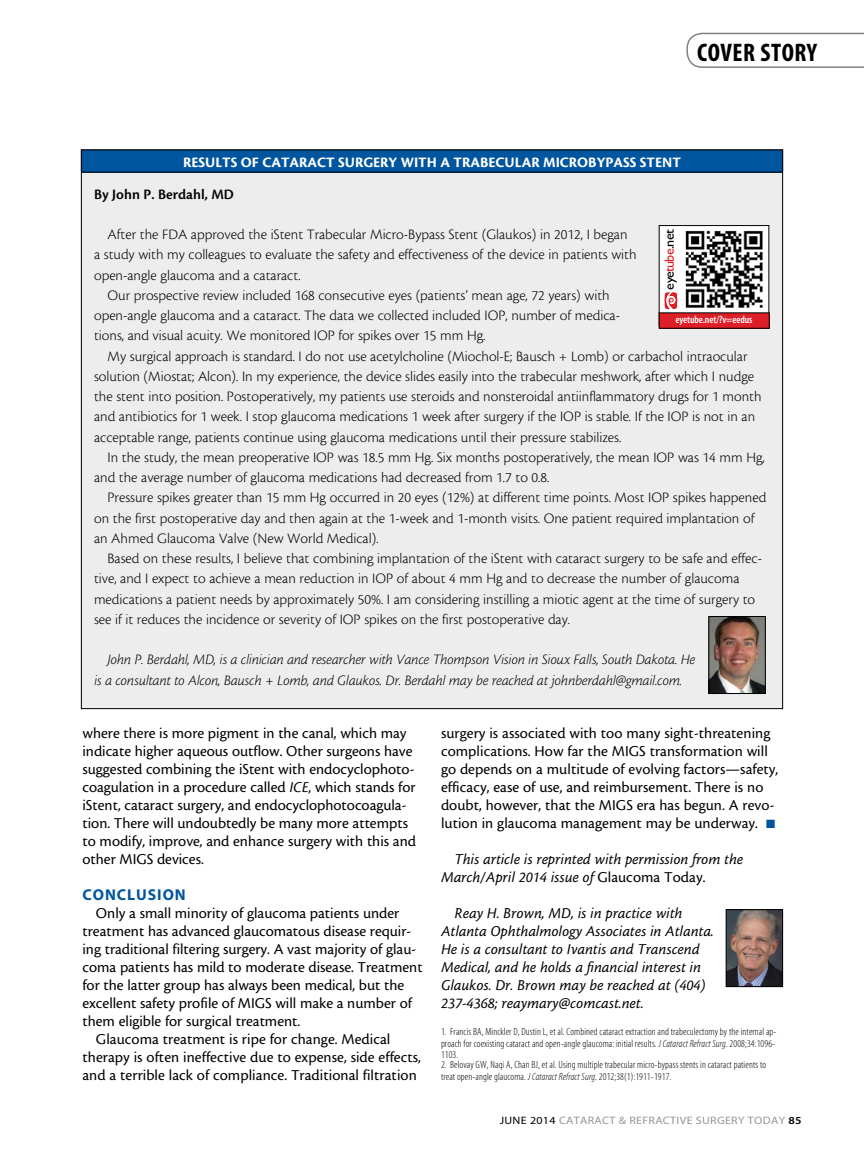
<style>
.page{position:relative;width:864px;height:1161px;background:#fff}
.page>*{position:absolute;margin:0;border:0;box-sizing:border-box;transform-origin:0 0}
.t1{font:25.5px "Myriad MM 700 300";letter-spacing:.02em;color:#000}
.t2{font:15.75px/18px "Cronos MM 408 10";color:#000}
.t3{font:15.75px/18px "Cronos MM It 408 10";letter-spacing:.005em;color:#000}
.t4{font:15.75px "Myriad MM 700 600";letter-spacing:.06em;color:#00559f}
.t5{font:15px "Cronos MM 250 10";color:#000}
.t6{font:15px/20.2px "Cronos MM It 250 10";letter-spacing:-.01em;color:#000}
.t7{font:15px "Cronos MM 700 10";color:#fff}
.t8{font:15px "Cronos MM 574 10";color:#000}
.t9{font:13.35px "Gill Sans";letter-spacing:-.04em;color:#000;scale:1.05 1}
.t10{font:10.8px "Myriad MM 400 600";letter-spacing:.025em;color:#939598;scale:1.11 1}
.t11{font:10.5px/12px "Myriad MM 215 300";letter-spacing:.01em;color:#000}
.t12{font:10.5px "Myriad MM 565 300";letter-spacing:-.01em;color:#fff}
.s1{color:#df1f28}
.s2{font-family:"Cronos MM It 408 10"}
.s3{color:#00559f}
.s4{font-family:"Cronos MM 408 10"}
.s5{font-family:"Myriad MM It 215 300"}
.s6{color:#000}
.s7{font-family:"Myriad MM 565 600";color:#000}
</style>
<div class="page">
<svg style="left:686px;top:33px;width:178px;height:35px"></svg>
<img style="left:728px;top:911px;width:53px;height:74px">
<div style="left:726px;top:909px;width:57px;height:78px;border:1px solid #000"></div>
<div style="left:81px;top:150px;width:702px;height:559px;background:#ededee"></div>
<div style="left:81px;top:150px;width:702px;height:22px;background:#00559f"></div>
<div style="left:659px;top:226px;width:110px;height:100px;background:#fff"></div>
<div style="left:659px;top:225px;width:110px;height:101px;border:1px solid #000"></div>
<svg style="left:665px;top:292px;width:12px;height:17px"></svg>
<img style="left:685px;top:230px;width:78px;height:78px">
<div style="left:659px;top:313px;width:110px;height:15px;background:#df1f28"></div>
<div style="left:659px;top:312px;width:111px;height:17px;border:1px solid #000"></div>
<img style="left:710px;top:618px;width:54px;height:74px">
<div style="left:708px;top:616px;width:58px;height:78px;border:1px solid #000"></div>
<h1 class="t1" style="left:697px;top:40px;width:122px">COVER STORY</h1>
<p class="t7" style="left:183px;top:154px;width:499px">RESULTS OF CATARACT SURGERY WITH A TRABECULAR MICROBYPASS STENT</p>
<p class="t8" style="left:94px;top:186px;width:141px">By John P. Berdahl, MD</p>
<p class="t5" style="left:108px;top:227px;width:521px">After the FDA approved the iStent Trabecular Micro-Bypass Stent (Glaukos) in 2012, I began</p>
<p class="t5" style="left:94px;top:247px;width:544px">a study with my colleagues to evaluate the safety and effectiveness of the device in patients with</p>
<p class="t5" style="left:94px;top:267px;width:208px">open-angle glaucoma and a cataract.</p>
<p class="t5" style="left:108px;top:287px;width:504px">Our prospective review included 168 consecutive eyes (patients’ mean age, 72 years) with</p>
<p class="t5" style="left:94px;top:308px;width:528px">open-angle glaucoma and a cataract. The data we collected included IOP, number of medica-</p>
<p class="t5" style="left:94px;top:328px;width:393px">tions, and visual acuity. We monitored IOP for spikes over 15 mm Hg.</p>
<p class="t5" style="left:108px;top:348px;width:641px">My surgical approach is standard. I do not use acetylcholine (Miochol-E; Bausch + Lomb) or carbachol intraocular</p>
<p class="t5" style="left:94px;top:368px;width:662px">solution (Miostat; Alcon). In my experience, the device slides easily into the trabecular meshwork, after which I nudge</p>
<p class="t5" style="left:94px;top:389px;width:669px">the stent into position. Postoperatively, my patients use steroids and nonsteroidal antiinflammatory drugs for 1 month</p>
<p class="t5" style="left:94px;top:409px;width:663px">and antibiotics for 1 week. I stop glaucoma medications 1 week after surgery if the IOP is stable. If the IOP is not in an</p>
<p class="t5" style="left:94px;top:429px;width:529px">acceptable range, patients continue using glaucoma medications until their pressure stabilizes.</p>
<p class="t5" style="left:108px;top:449px;width:659px">In the study, the mean preoperative IOP was 18.5 mm Hg. Six months postoperatively, the mean IOP was 14 mm Hg,</p>
<p class="t5" style="left:94px;top:470px;width:457px">and the average number of glaucoma medications had decreased from 1.7 to 0.8.</p>
<p class="t5" style="left:108px;top:490px;width:660px">Pressure spikes greater than 15 mm Hg occurred in 20 eyes (12%) at different time points. Most IOP spikes happened</p>
<p class="t5" style="left:94px;top:510px;width:662px">on the first postoperative day and then again at the 1-week and 1-month visits. One patient required implantation of</p>
<p class="t5" style="left:94px;top:530px;width:286px">an Ahmed Glaucoma Valve (New World Medical).</p>
<p class="t5" style="left:108px;top:551px;width:656px">Based on these results, I believe that combining implantation of the iStent with cataract surgery to be safe and effec-</p>
<p class="t5" style="left:94px;top:571px;width:647px">tive, and I expect to achieve a mean reduction in IOP of about 4 mm Hg and to decrease the number of glaucoma</p>
<p class="t5" style="left:94px;top:591px;width:663px">medications a patient needs by approximately 50%. I am considering instilling a miotic agent at the time of surgery to</p>
<p class="t5" style="left:94px;top:611px;width:477px">see if it reduces the incidence or severity of IOP spikes on the first postoperative day.</p>
<p class="t6" style="left:94px;top:650px;width:603px;text-indent:13px">John P. Berdahl, MD, is a clinician and researcher with Vance Thompson Vision in Sioux Falls, South Dakota. He is a consultant to Alcon, Bausch + Lomb, and Glaukos. Dr. Berdahl may be reached at johnberdahl@gmail.com.</p>
<p class="t9" style="left:662px;top:290px;width:59px;rotate:-90deg">eye<span class="s1">tube</span>.net</p>
<p class="t12" style="left:676px;top:315px;width:78px">eyetube.net/?v=eedus</p>
<p class="t2" style="left:82px;top:724px;width:335px">where there is more pigment in the canal, which may indicate higher aqueous outflow. Other surgeons have suggested combining the iStent with endocyclophoto&shy;coagulation in a procedure called <span class="s2">ICE</span>, which stands for iStent, cataract surgery, and endocyclophotocoagula&shy;tion. There will undoubtedly be many more attempts to modify, improve, and enhance surgery with this and other MIGS devices.</p>
<p class="t4" style="left:82px;top:887px;width:105px">CONCLUSION</p>
<p class="t2" style="left:96px;top:904px;width:305px">Only a small minority of glaucoma patients under</p>
<p class="t2" style="left:82px;top:922px;width:330px">treatment has advanced glaucomatous disease requir-</p>
<p class="t2" style="left:82px;top:940px;width:335px">ing traditional filtering surgery. A vast majority of glau-</p>
<p class="t2" style="left:82px;top:958px;width:342px">coma patients has mild to moderate disease. Treatment</p>
<p class="t2" style="left:82px;top:976px;width:323px">for the latter group has always been medical, but the</p>
<p class="t2" style="left:82px;top:994px;width:331px">excellent safety profile of MIGS will make a number of</p>
<p class="t2" style="left:82px;top:1012px;width:219px">them eligible for surgical treatment.</p>
<p class="t2" style="left:96px;top:1030px;width:296px">Glaucoma treatment is ripe for change. Medical</p>
<p class="t2" style="left:82px;top:1048px;width:340px">therapy is often ineffective due to expense, side effects,</p>
<p class="t2" style="left:82px;top:1066px;width:336px">and a terrible lack of compliance. Traditional filtration</p>
<p class="t2" style="left:441px;top:724px;width:339px">surgery is associated with too many sight-threatening complications. How far the MIGS transformation will go depends on a multitude of evolving factors—safety, efficacy, ease of use, and reimbursement. There is no doubt, however, that the MIGS era has begun. A revo&shy;lution in glaucoma management may be underway. <span class="s3">■</span></p>
<p class="t3" style="left:441px;top:850px;width:304px;text-indent:13px">This article is reprinted with permission from the<br>March/April 2014 issue of <span class="s4">Glaucoma Today.</span></p>
<p class="t3" style="left:441px;top:904px;width:274px;text-indent:13px">Reay H. Brown, MD, is in practice with Atlanta Ophthalmology Associates in Atlanta.<br>He is a consultant to Ivantis and Transcend Medical, and he holds a financial interest in Glaukos. Dr. Brown may be reached at (404)<br>237-4368; reaymary@comcast.net.</p>
<p class="t11" style="left:441px;top:1026px;width:337px">1. Francis BA, Minckler D, Dustin L, et al. Combined cataract extraction and trabeculectomy by the internal ap&shy;proach for coexisting cataract and open-angle glaucoma: initial results. <span class="s5">J Cataract Refract Surg</span>. 2008;34:1096-</p>
<p class="t11" style="left:441px;top:1049px;width:19px">1103.</p>
<p class="t11" style="left:441px;top:1059px;width:327px">2. Belovay GW, Naqi A, Chan BJ, et al. Using multiple trabecular micro-bypass stents in cataract patients to treat open-angle glaucoma. <span class="s5">J Cataract Refract Surg</span>. 2012;38(1):1911-1917.</p>
<p class="t10" style="left:500px;top:1115px;width:274px"><span class="s6">JUNE 2014</span> CATARACT &amp; REFRACTIVE SURGERY TODAY <span class="s7">85</span></p>
</div>
